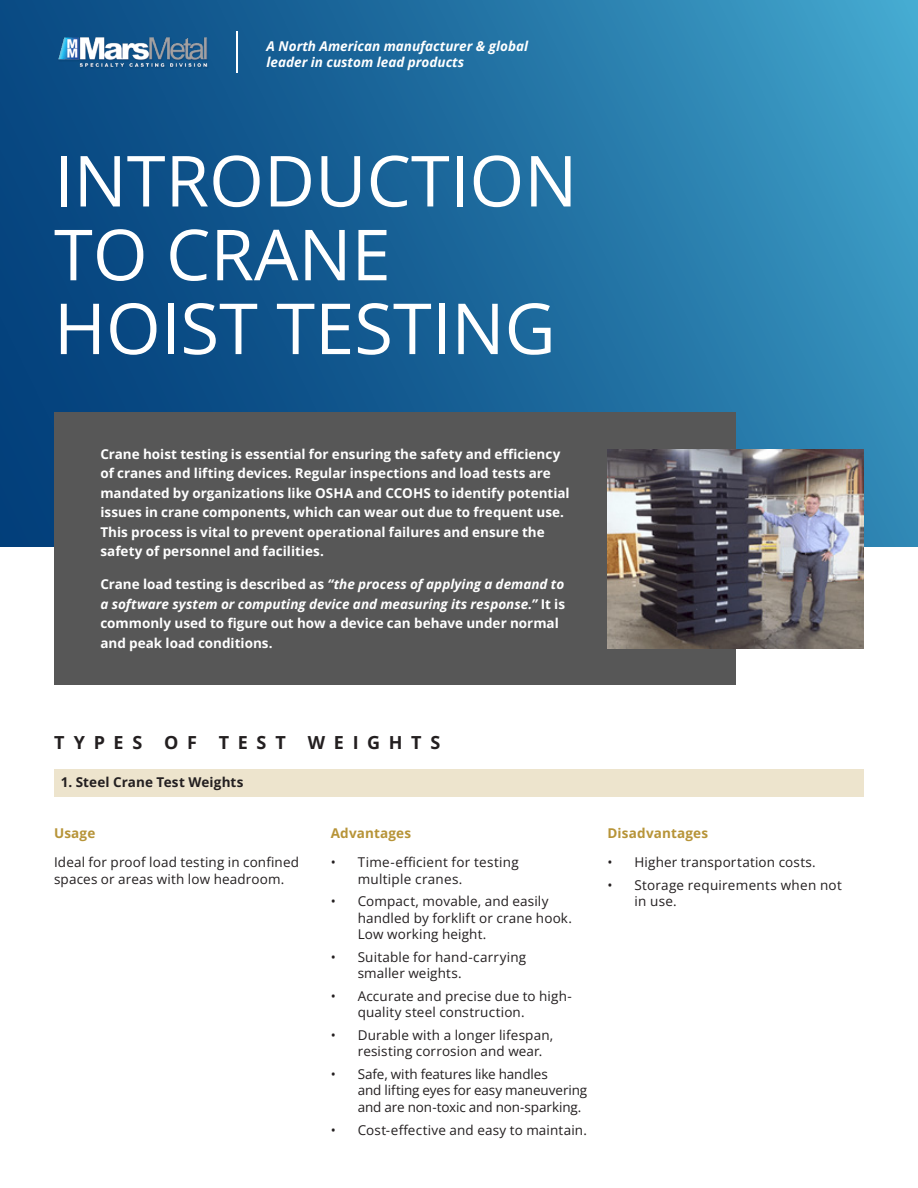
<style>
.page{position:relative;width:918px;height:1188px;background:#fff}
.page>*{position:absolute;margin:0;border:0;box-sizing:border-box;transform-origin:0 0}
.Main_title{font:70.5px/73.8px "Open Sans";color:#fff}
.standard_title{font:700 18px "Open Sans";letter-spacing:.485em;color:#231f20}
.block_paragraph{font:700 13.5px/19.5px "Open Sans";color:#fff}
.Paragraph_items{font:13.5px/16.2px "Open Sans";letter-spacing:.01em;color:#231f20}
.Paragraph_items-2{font:13.5px/16.2px "Open Sans";letter-spacing:-.01em;color:#231f20}
.t1{font:italic 700 13.5px/16.2px "Open Sans";color:#fff}
.Paragraph_items-3{font:700 13.5px "Open Sans";letter-spacing:.01em;color:#b79438}
.Paragraph_items-4{font:700 13.5px "Open Sans";letter-spacing:.01em;color:#231f20}
.s1{font-style:italic}
</style>
<div class="page">
<div style="left:0;top:0;width:918px;height:546px;background:linear-gradient(to right,#023e7a,#3997c1)"></div>
<div style="left:54px;top:412px;width:682px;height:273px;background:#575757"></div>
<img style="left:54px;top:31px;width:154px;height:42px">
<img style="left:608px;top:449px;width:256px;height:199px">
<hr style="left:237px;top:31px;width:1px;height:42px;background:#fff">
<div style="left:54px;top:769px;width:810px;height:28px;background:#ede4cd"></div>
<p class="t1" style="left:267px;top:38px;width:263px">A North American manufacturer &amp; global leader in custom lead products</p>
<p class="Main_title" style="left:54px;top:142px;width:525px">INTRODUCTION<br>TO CRANE<br>HOIST TESTING</p>
<p class="block_paragraph" style="left:100px;top:444px;width:471px">Crane hoist testing is essential for ensuring the safety and efficiency of cranes and lifting devices. Regular inspections and load tests are mandated by organizations like OSHA and CCOHS to identify potential issues in crane components, which can wear out due to frequent use.<br>This process is vital to prevent operational failures and ensure the safety of personnel and facilities.</p>
<p class="block_paragraph" style="left:100px;top:574px;width:466px">Crane load testing is described as <span class="s1">“the process of applying a demand to a software system or computing device and measuring its response.”</span> It is commonly used to figure out how a device can behave under normal and peak load conditions.</p>
<p class="standard_title" style="left:54px;top:730px;width:388px">TYPES OF TEST WEIGHTS</p>
<p class="Paragraph_items-4" style="left:61px;top:772px;width:184px">1. Steel Crane Test Weights</p>
<p class="Paragraph_items-3" style="left:54px;top:823px;width:43px">Usage</p>
<p class="Paragraph_items" style="left:54px;top:854px;width:247px">Ideal for proof load testing in confined spaces or areas with low headroom.</p>
<p class="Paragraph_items-3" style="left:331px;top:823px;width:82px">Advantages</p>
<p class="Paragraph_items" style="left:358px;top:854px;width:162px;text-indent:-27px">• Time-efficient for testing multiple cranes.</p>
<p class="Paragraph_items" style="left:358px;top:893px;width:216px;text-indent:-27px">• Compact, movable, and easily handled by forklift or crane hook.<br>Low working height.</p>
<p class="Paragraph_items" style="left:358px;top:948px;width:170px;text-indent:-27px">• Suitable for hand-carrying smaller weights.</p>
<p class="Paragraph_items" style="left:358px;top:988px;width:216px;text-indent:-27px">• Accurate and precise due to high&shy;quality steel construction.</p>
<p class="Paragraph_items" style="left:358px;top:1027px;width:197px;text-indent:-27px">• Durable with a longer lifespan, resisting corrosion and wear.</p>
<p class="Paragraph_items-2" style="left:358px;top:1066px;width:231px;text-indent:-27px">• Safe, with features like handles<br>and lifting eyes for easy maneuvering and are non-toxic and non-sparking.</p>
<p class="Paragraph_items" style="left:331px;top:1121px;width:258px">• Cost-effective and easy to maintain.</p>
<p class="Paragraph_items-3" style="left:608px;top:823px;width:102px">Disadvantages</p>
<p class="Paragraph_items" style="left:608px;top:854px;width:210px">• Higher transportation costs.</p>
<p class="Paragraph_items" style="left:634px;top:877px;width:209px;text-indent:-27px">• Storage requirements when not in use.</p>
</div>
